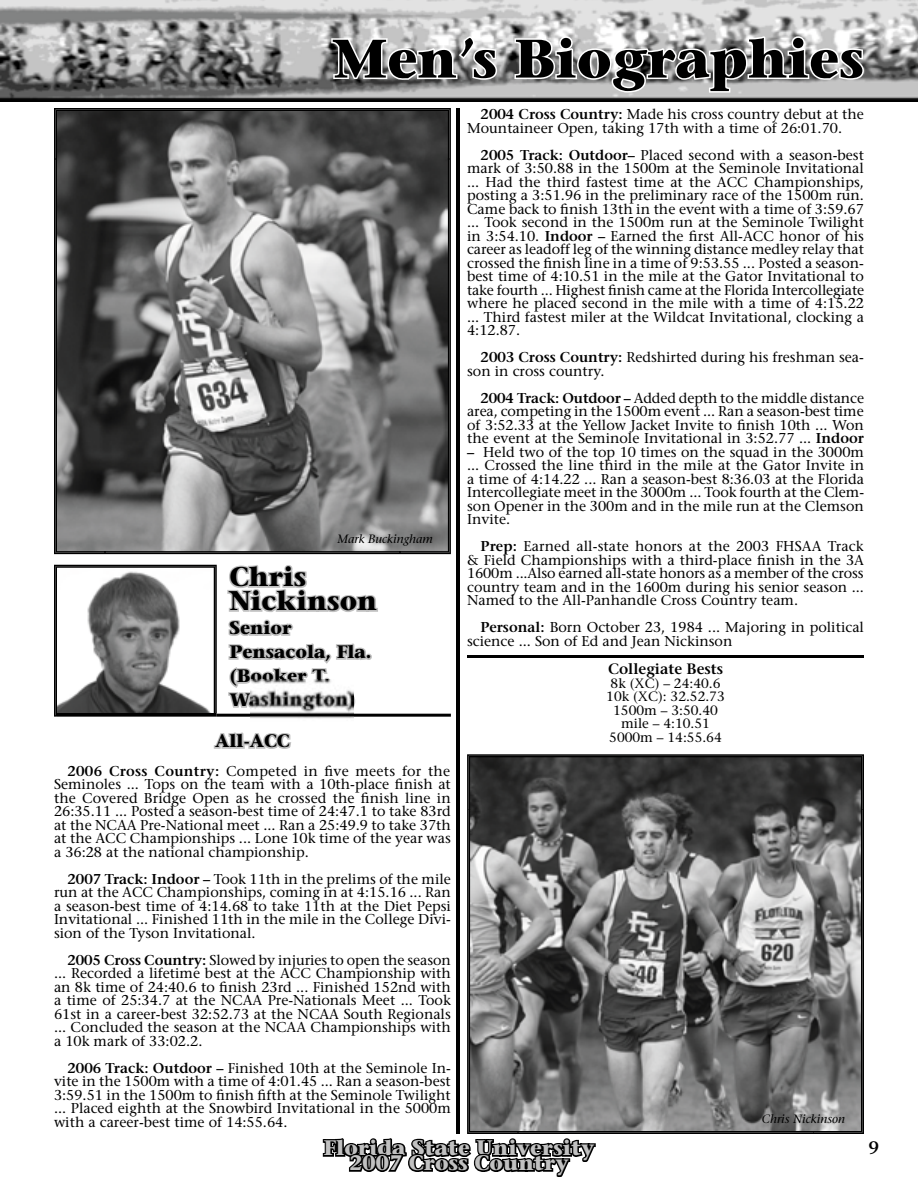
<style>
.page{position:relative;width:918px;height:1188px;background:#fff}
.page>*{position:absolute;margin:0;border:0;box-sizing:border-box;transform-origin:0 0}
.t1{font:700 54px "Stone Serif";color:#000}
.t2{font:700 27px/24px "Stone Serif";color:#000}
.t3{font:700 21px/15px "Stone Serif";color:#c1c1c1;text-align:center}
.t4{font:700 18px/24px "Stone Serif";color:#000}
.t5{font:600 18px "Stone Serif";color:#000}
.t6{font:600 15px "Stone Serif";color:#000}
.t7{font:14.25px/13.5px "Stone Serif";color:#000;text-align:justify}
.t8{font:13.5px/13.5px "Stone Serif";color:#000;text-align:center}
.t9{font:italic 12px "Stone Serif";color:#000}
.s1{font-weight:600}
</style>
<div class="page">
<img style="left:0;top:0;width:918px;height:102px">
<svg style="left:323px;top:1138px;width:273px;height:39px"></svg>
<svg style="left:330px;top:35px;width:169px;height:48px"></svg>
<svg style="left:513px;top:34px;width:352px;height:60px"></svg>
<svg style="left:54px;top:564px;width:397px;height:153px"></svg>
<svg style="left:213px;top:732px;width:78px;height:17px"></svg>
<hr style="left:457px;top:108px;width:3px;height:1026px;background:#000">
<hr style="left:467px;top:655px;width:397px;height:3px;background:#000">
<svg style="left:54px;top:108px;width:397px;height:446px;background:#797979"></svg>
<img style="left:55px;top:109px;width:394px;height:50px">
<img style="left:55px;top:159px;width:50px;height:394px">
<img style="left:400px;top:159px;width:49px;height:394px">
<img style="left:104px;top:503px;width:296px;height:50px">
<svg style="left:467px;top:754px;width:397px;height:380px;background:#6f6f6f"></svg>
<img style="left:469px;top:756px;width:394px;height:54px">
<img style="left:469px;top:809px;width:49px;height:324px">
<img style="left:813px;top:809px;width:50px;height:324px">
<img style="left:518px;top:1079px;width:296px;height:54px">
<img style="left:250px;top:680px;width:104px;height:39px">
<h1 class="t1" style="left:333px;top:24px;width:532px">Men’s Biographies</h1>
<p class="t9" style="left:338px;top:531px;width:97px">Mark Buckingham</p>
<h2 class="t2" style="left:229px;top:564px;width:149px">Chris<br>Nickinson</h2>
<p class="t4" style="left:229px;top:616px;width:144px">Senior<br>Pensacola, Fla. (Booker T.</p>
<p class="t4" style="left:215px;top:729px;width:76px">All-ACC</p>
<p class="t7" style="left:54px;top:764px;width:398px;text-indent:14px"><span class="s1">2006 Cross Country:</span> Competed in five meets for the Seminoles ... Tops on the team with a 10th-place finish at the Covered Bridge Open as he crossed the finish line in 26:35.11 ... Posted a season-best time of 24:47.1 to take 83rd at the NCAA Pre-National meet ... Ran a 25:49.9 to take 37th at the ACC Championships ... Lone 10k time of the year was a 36:28 at the national championship.</p>
<p class="t7" style="left:54px;top:872px;width:398px;text-indent:13px"><span class="s1">2007 Track: Indoor –</span> Took 11th in the prelims of the mile run at the ACC Championships, coming in at 4:15.16 ... Ran a season-best time of 4:14.68 to take 11th at the Diet Pepsi Invitational ... Finished 11th in the mile in the College Divi&shy;sion of the Tyson Invitational.</p>
<p class="t7" style="left:54px;top:953px;width:398px;text-indent:13px"><span class="s1">2005 Cross Country:</span> Slowed by injuries to open the season ... Recorded a lifetime best at the ACC Championship with an 8k time of 24:40.6 to finish 23rd ... Finished 152nd with a time of 25:34.7 at the NCAA Pre-Nationals Meet ... Took 61st in a career-best 32:52.73 at the NCAA South Regionals ... Concluded the season at the NCAA Championships with a 10k mark of 33:02.2.</p>
<p class="t7" style="left:54px;top:1061px;width:398px;text-indent:14px"><span class="s1">2006 Track: Outdoor –</span> Finished 10th at the Seminole In&shy;vite in the 1500m with a time of 4:01.45 ... Ran a season-best 3:59.51 in the 1500m to finish fifth at the Seminole Twilight ... Placed eighth at the Snowbird Invitational in the 5000m with a career-best time of 14:55.64.</p>
<p class="t7" style="left:467px;top:107px;width:398px;text-indent:13px"><span class="s1">2004 Cross Country:</span> Made his cross country debut at the<br>Mountaineer Open, taking 17th with a time of 26:01.70.</p>
<p class="t7" style="left:467px;top:148px;width:399px;text-indent:13px"><span class="s1">2005 Track: Outdoor–</span> Placed second with a season-best mark of 3:50.88 in the 1500m at the Seminole Invitational ... Had the third fastest time at the ACC Championships, posting a 3:51.96 in the preliminary race of the 1500m run.<br>Came back to finish 13th in the event with a time of 3:59.67 ... Took second in the 1500m run at the Seminole Twilight in 3:54.10. <span class="s1">Indoor –</span> Earned the first All-ACC honor of his career as leadoff leg of the winning distance medley relay that crossed the finish line in a time of 9:53.55 ... Posted a season&shy;best time of 4:10.51 in the mile at the Gator Invitational to take fourth ... Highest finish came at the Florida Intercollegiate where he placed second in the mile with a time of 4:15.22 ... Third fastest miler at the Wildcat Invitational, clocking a 4:12.87.</p>
<p class="t7" style="left:467px;top:350px;width:398px;text-indent:13px"><span class="s1">2003 Cross Country:</span> Redshirted during his freshman sea&shy;son in cross country.</p>
<p class="t7" style="left:467px;top:391px;width:399px;text-indent:13px"><span class="s1">2004 Track: Outdoor –</span> Added depth to the middle distance area, competing in the 1500m event ... Ran a season-best time of 3:52.33 at the Yellow Jacket Invite to finish 10th ... Won the event at the Seminole Invitational in 3:52.77 ... <span class="s1">Indoor</span></p>
<p class="t7" style="left:467px;top:445px;width:399px"><span class="s1">–</span> Held two of the top 10 times on the squad in the 3000m ... Crossed the line third in the mile at the Gator Invite in a time of 4:14.22 ... Ran a season-best 8:36.03 at the Florida Intercollegiate meet in the 3000m ... Took fourth at the Clem&shy;son Opener in the 300m and in the mile run at the Clemson Invite.</p>
<p class="t7" style="left:467px;top:539px;width:398px;text-indent:13px"><span class="s1">Prep:</span> Earned all-state honors at the 2003 FHSAA Track &amp; Field Championships with a third-place finish in the 3A 1600m ...Also earned all-state honors as a member of the cross country team and in the 1600m during his senior season ...<br>Named to the All-Panhandle Cross Country team.</p>
<p class="t7" style="left:467px;top:620px;width:398px;text-indent:13px"><span class="s1">Personal:</span> Born October 23, 1984 ... Majoring in political science ... Son of Ed and Jean Nickinson</p>
<p class="t6" style="left:608px;top:660px;width:117px">Collegiate Bests</p>
<p class="t8" style="left:606px;top:676px;width:120px">8k (XC) – 24:40.6<br>10k (XC): 32.52.73<br>1500m – 3:50.40 mile – 4:10.51<br>5000m – 14:55.64</p>
<p class="t9" style="left:762px;top:1112px;width:85px">Chris Nickinson</p>
<h3 class="t3" style="left:324px;top:1140px;width:272px">Florida State University<br>2007 Cross Country</h3>
<p class="t5" style="left:869px;top:1136px;width:12px">9</p>
</div>
